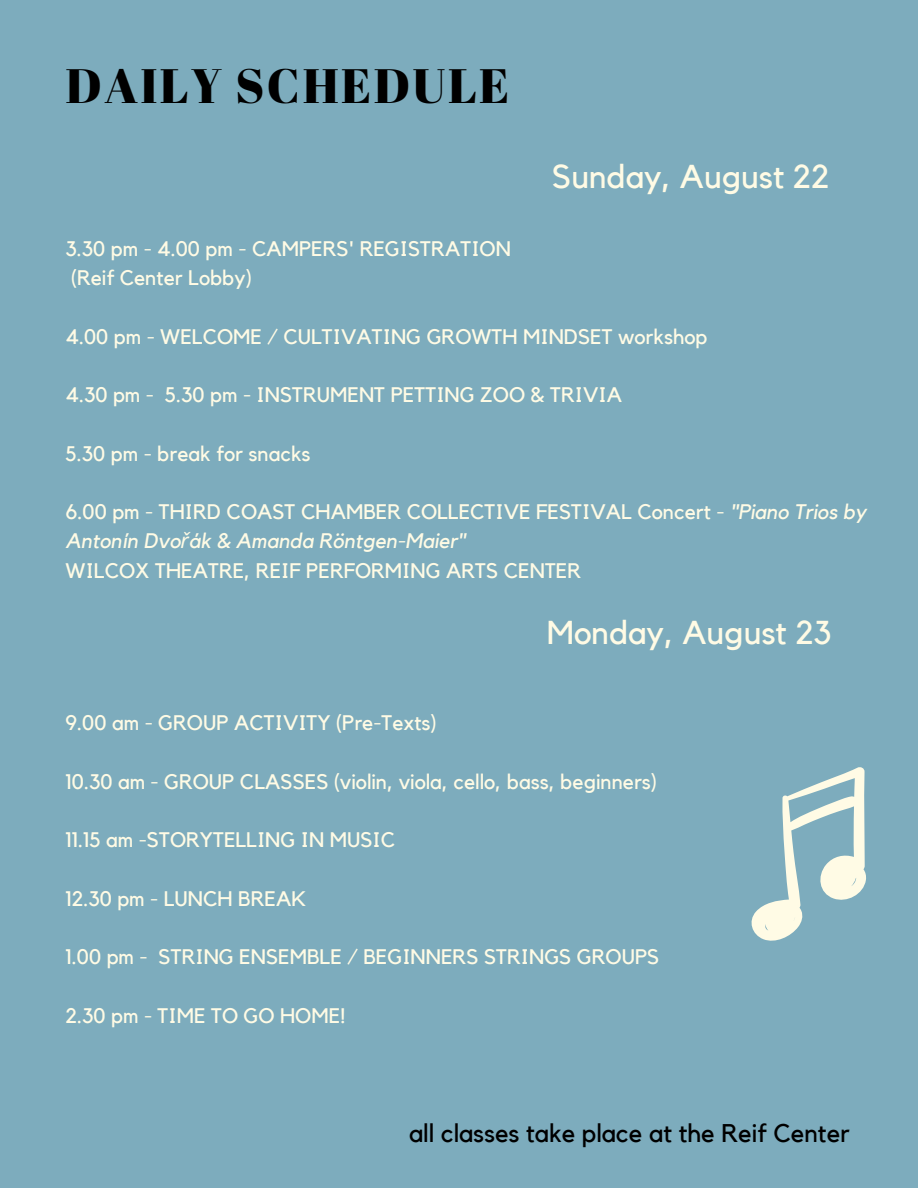
<style>
.page{position:relative;width:918px;height:1188px;background:#7dacbd}
.page>*{position:absolute;margin:0;border:0;box-sizing:border-box;transform-origin:0 0}
.t1{font:48.3px "Abril Fatface";letter-spacing:.05em;color:#000}
.t2{font:33px "Kollektif";color:#fffbe5}
.t3{font:25.5px "Kollektif";color:#000}
.t4{font:21px/29.2px "Kollektif";color:#fffbe5}
.s1{font-style:italic}
.s2{font-family:"Noto Sans";font-style:italic}
</style>
<div class="page">
<svg style="left:751px;top:767px;width:115px;height:174px"></svg>
<p class="t1" style="left:66px;top:52px;width:445px">DAILY SCHEDULE</p>
<p class="t2" style="left:552px;top:161px;width:279px">Sunday, August 22</p>
<p class="t4" style="left:66px;top:235px;width:447px">3.30 pm - 4.00 pm - CAMPERS' REGISTRATION</p>
<p class="t4" style="left:71px;top:264px;width:183px">(Reif Center Lobby)</p>
<p class="t4" style="left:66px;top:322px;width:643px">4.00 pm - WELCOME / CULTIVATING GROWTH MINDSET workshop</p>
<p class="t4" style="left:66px;top:381px;width:558px">4.30 pm - 5.30 pm - INSTRUMENT PETTING ZOO &amp; TRIVIA</p>
<p class="t4" style="left:66px;top:439px;width:247px">5.30 pm - break for snacks</p>
<p class="t4" style="left:66px;top:498px;width:802px">6.00 pm - THIRD COAST CHAMBER COLLECTIVE FESTIVAL Concert - <span class="s1">"Piano Trios by<br>Antonín Dvo</span><span class="s2">ř</span><span class="s1">ák &amp; Amanda Röntgen-Maier"</span></p>
<p class="t4" style="left:66px;top:556px;width:517px">WILCOX THEATRE, REIF PERFORMING ARTS CENTER</p>
<p class="t2" style="left:547px;top:618px;width:286px">Monday, August 23</p>
<p class="t4" style="left:66px;top:709px;width:373px">9.00 am - GROUP ACTIVITY (Pre-Texts)</p>
<p class="t4" style="left:66px;top:767px;width:593px">10.30 am - GROUP CLASSES (violin, viola, cello, bass, beginners)</p>
<p class="t4" style="left:66px;top:826px;width:331px">11.15 am -STORYTELLING IN MUSIC</p>
<p class="t4" style="left:66px;top:884px;width:242px">12.30 pm - LUNCH BREAK</p>
<p class="t4" style="left:66px;top:943px;width:595px">1.00 pm - STRING ENSEMBLE / BEGINNERS STRINGS GROUPS</p>
<p class="t4" style="left:66px;top:1001px;width:281px">2.30 pm - TIME TO GO HOME!</p>
<p class="t3" style="left:409px;top:1121px;width:442px">all classes take place at the Reif Center</p>
</div>
